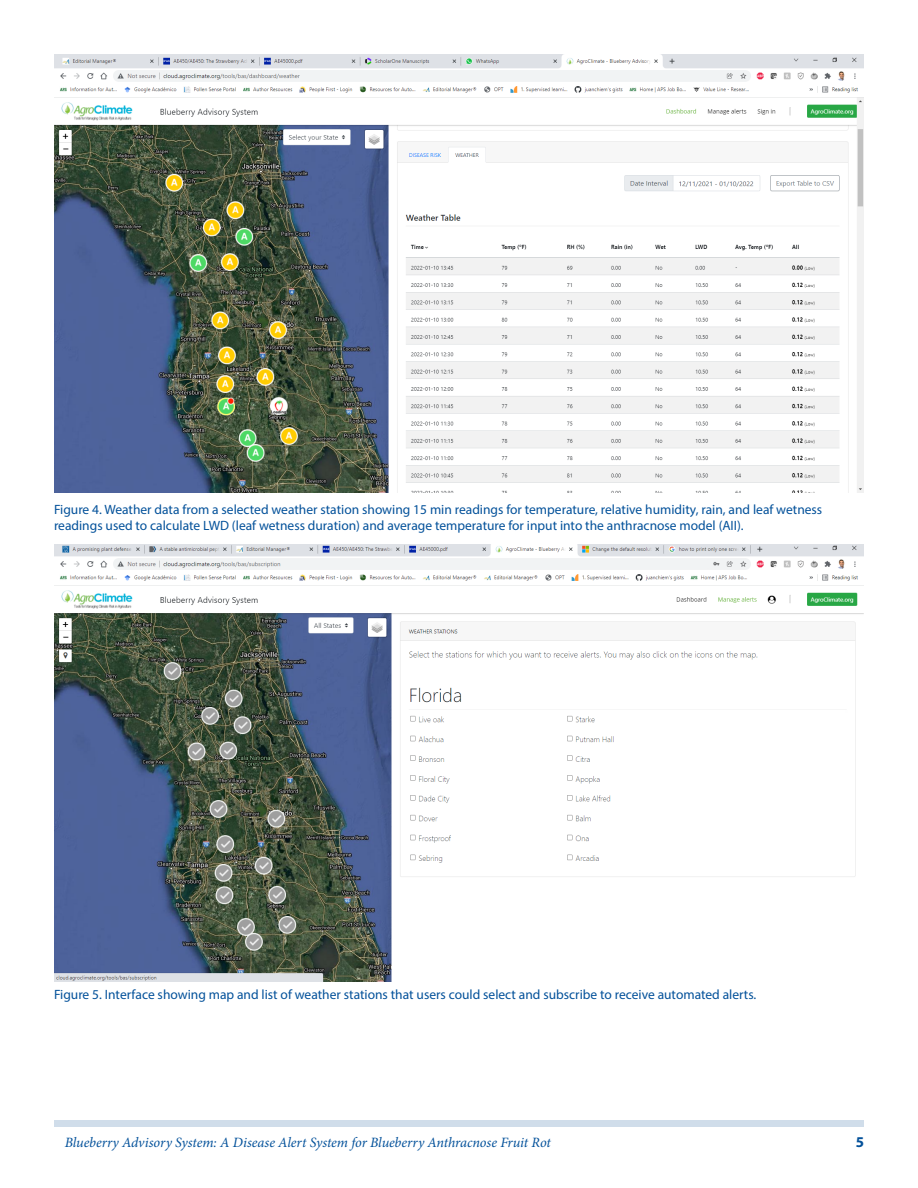
<style>
.page{position:relative;width:918px;height:1188px;background:#fff}
.page>*{position:absolute;margin:0;border:0;box-sizing:border-box;transform-origin:0 0}
.t1{font:700 15px "Myriad Pro";color:#03519a}
.t2{font:italic 14.25px "Minion Pro";letter-spacing:-.005em;color:#03519a}
.t3{font:13.5px/16.5px "Myriad Pro";color:#03519a}
</style>
<div class="page">
<div style="left:54px;top:1120px;width:810px;height:7px;background:#d0ddea"></div>
<img style="left:54px;top:544px;width:810px;height:437px">
<img style="left:54px;top:54px;width:810px;height:439px">
<p class="t3" style="left:54px;top:501px;width:770px">Figure 4. Weather data from a selected weather station showing 15 min readings for temperature, relative humidity, rain, and leaf wetness readings used to calculate LWD (leaf wetness duration) and average temperature for input into the anthracnose model (AII).</p>
<p class="t3" style="left:54px;top:986px;width:704px">Figure 5. Interface showing map and list of weather stations that users could select and subscribe to receive automated alerts.</p>
<p class="t2" style="left:65px;top:1133px;width:488px">Blueberry Advisory System: A Disease Alert System for Blueberry Anthracnose Fruit Rot</p>
<p class="t1" style="left:856px;top:1133px;width:10px">5</p>
</div>
